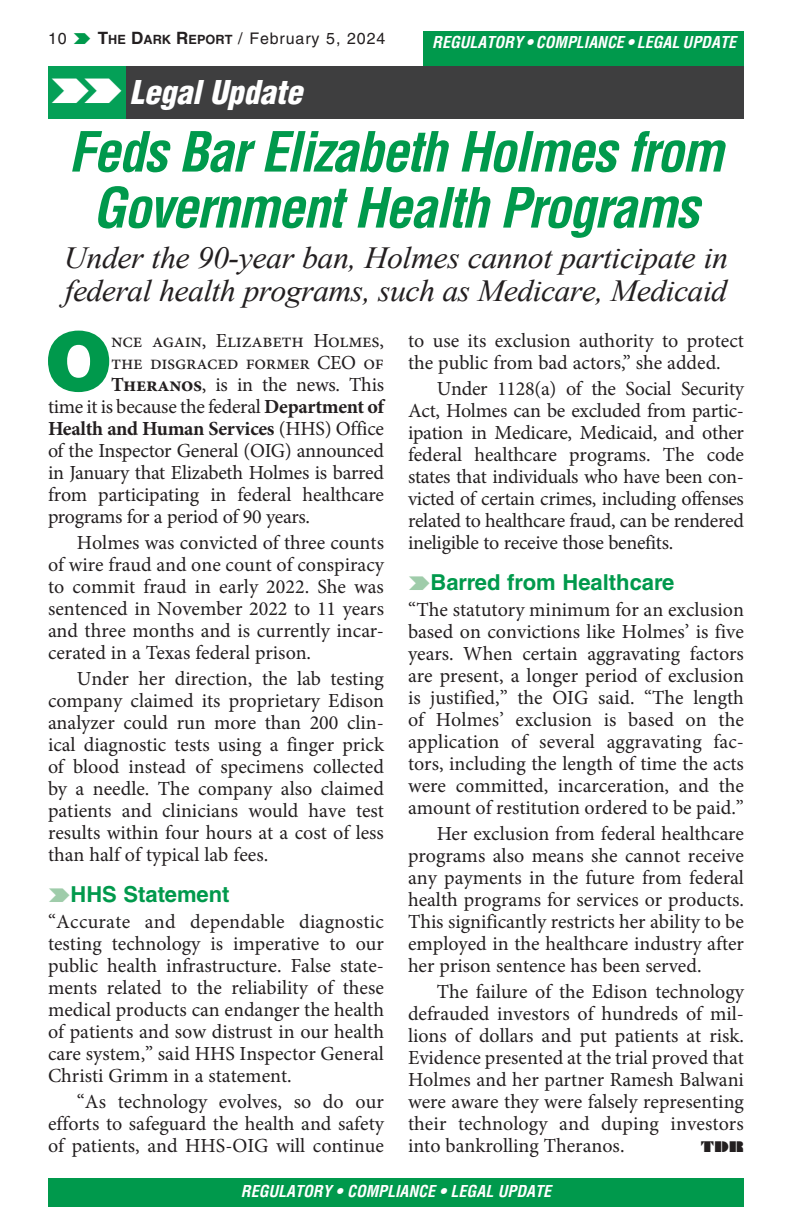
<style>
.page{position:relative;width:792px;height:1224px;background:#fff}
.page>*{position:absolute;margin:0;border:0;box-sizing:border-box;transform-origin:0 0}
.t1{font:900 81.2px "Helvetica LT Std";color:#00994c}
.t2{font:italic 700 condensed 54px/56px "Helvetica LT Std";letter-spacing:-.035em;color:#00994c;text-align:center}
.update_brief_Title{font:italic 900 condensed 32px "Helvetica LT Std";color:#fff}
.t3{font:italic 30.8px/32.6px "Times New Roman";letter-spacing:-.02em;color:#231f20;scale:1.04 1}
.t4{font:700 22px "Helvetica LT Std";color:#00994c}
.t5{font:20px/22px "Minion Pro";letter-spacing:-.005em;color:#231f20;text-align:justify}
.t6{font:700 20px "Minion Pro";letter-spacing:-.02em;color:#231f20}
.t7{font:italic 700 condensed 16px "Helvetica LT Std";color:#fff}
.t8{font:16px "Helvetica LT Std";letter-spacing:.055em;color:#231f20}
.t9{font:14px "Braggadocio MT Std";color:#231f20}
.s1{font-weight:700;font-size:17px}
.s2{font-weight:700;font-size:12.8px}
.s3{font-weight:700}
.s4{font-weight:400}
</style>
<div class="page">
<div style="left:48px;top:1178px;width:696px;height:29px;background:#00994c"></div>
<div style="left:48px;top:66px;width:675px;height:53px;background:#04a057"></div>
<div style="left:126px;top:66px;width:618px;height:53px;background:#3e3e3f"></div>
<div style="left:423px;top:31px;width:321px;height:35px;background:#00994c"></div>
<p class="t8" style="left:48px;top:29px;width:20px">10</p>
<p class="t8" style="left:98px;top:29px;width:289px"><span class="s1">T</span><span class="s2">HE</span> <span class="s1">D</span><span class="s2">ARK</span> <span class="s1">R</span><span class="s2">EPORT</span> / February 5, 2024</p>
<p class="update_brief_Title" style="left:130px;top:72px;width:174px">Legal Update</p>
<p class="t7" style="left:432px;top:32px;width:305px">REGULATORY • COMPLIANCE • LEGAL UPDATE</p>
<p class="t2" style="left:68px;top:125px;width:657px">Feds Bar Elizabeth Holmes from<br>Government Health Programs</p>
<p class="t3" style="left:64px;top:241px;width:640px">Under the 90-year ban, Holmes cannot participate in federal health programs, such as Medicare, Medicaid</p>
<p class="t1" style="left:45px;top:308px;width:69px">O</p>
<p class="t5" style="left:111px;top:329px;width:274px">nce again, Elizabeth Holmes,</p>
<p class="t5" style="left:111px;top:351px;width:274px">the disgraced former CEO of</p>
<p class="t5" style="left:111px;top:373px;width:274px"><span class="s3">Theranos</span>, is in the news. This</p>
<p class="t5" style="left:48px;top:395px;width:339px">time it is because the federal <span class="s3">Department of</span></p>
<p class="t6" style="left:48px;top:414px;width:337px">Health and Human Services <span class="s4">(HHS) Office</span></p>
<p class="t5" style="left:48px;top:439px;width:337px">of the Inspector General (OIG) announced</p>
<p class="t5" style="left:48px;top:461px;width:338px">in January that Elizabeth Holmes is barred</p>
<p class="t5" style="left:48px;top:483px;width:337px">from participating in federal healthcare</p>
<p class="t5" style="left:48px;top:505px;width:264px">programs for a period of 90 years.</p>
<p class="t5" style="left:48px;top:531px;width:338px;text-indent:29px">Holmes was convicted of three counts of wire fraud and one count of conspiracy to commit fraud in early 2022. She was sentenced in November 2022 to 11 years and three months and is currently incar&shy;cerated in a Texas federal prison.</p>
<p class="t5" style="left:48px;top:667px;width:338px;text-indent:29px">Under her direction, the lab testing company claimed its proprietary Edison analyzer could run more than 200 clin&shy;ical diagnostic tests using a finger prick of blood instead of specimens collected by a needle. The company also claimed patients and clinicians would have test results within four hours at a cost of less than half of typical lab fees.</p>
<h1 class="t4" style="left:70px;top:880px;width:161px">HHS Statement</h1>
<p class="t5" style="left:48px;top:910px;width:338px">“Accurate and dependable diagnostic testing technology is imperative to our public health infrastructure. False state&shy;ments related to the reliability of these medical products can endanger the health of patients and sow distrust in our health care system,” said HHS Inspector General Christi Grimm in a statement.</p>
<p class="t5" style="left:48px;top:1090px;width:338px;text-indent:29px">“As technology evolves, so do our efforts to safeguard the health and safety of patients, and HHS-OIG will continue</p>
<p class="t5" style="left:408px;top:329px;width:338px">to use its exclusion authority to protect the public from bad actors,” she added.</p>
<p class="t5" style="left:408px;top:377px;width:338px;text-indent:29px">Under 1128(a) of the Social Security Act, Holmes can be excluded from partic&shy;ipation in Medicare, Medicaid, and other federal healthcare programs. The code states that individuals who have been con&shy;victed of certain crimes, including offenses related to healthcare fraud, can be rendered ineligible to receive those benefits.</p>
<h1 class="t4" style="left:430px;top:568px;width:246px">Barred from Healthcare</h1>
<p class="t5" style="left:408px;top:598px;width:338px">“The statutory minimum for an exclusion based on convictions like Holmes’ is five years. When certain aggravating factors are present, a longer period of exclusion is justified,” the OIG said. “The length of Holmes’ exclusion is based on the application of several aggravating fac&shy;tors, including the length of time the acts were committed, incarceration, and the amount of restitution ordered to be paid.”</p>
<p class="t5" style="left:408px;top:822px;width:338px;text-indent:29px">Her exclusion from federal healthcare programs also means she cannot receive any payments in the future from federal health programs for services or products.<br>This significantly restricts her ability to be employed in the healthcare industry after her prison sentence has been served.</p>
<p class="t5" style="left:408px;top:980px;width:338px;text-indent:29px">The failure of the Edison technology defrauded investors of hundreds of mil&shy;lions of dollars and put patients at risk.<br>Evidence presented at the trial proved that Holmes and her partner Ramesh Balwani were aware they were falsely representing their technology and duping investors into bankrolling Theranos.</p>
<p class="t9" style="left:701px;top:1138px;width:44px">TDR</p>
<p class="t7" style="left:241px;top:1181px;width:312px">REGULATORY • COMPLIANCE • LEGAL UPDATE</p>
</div>
